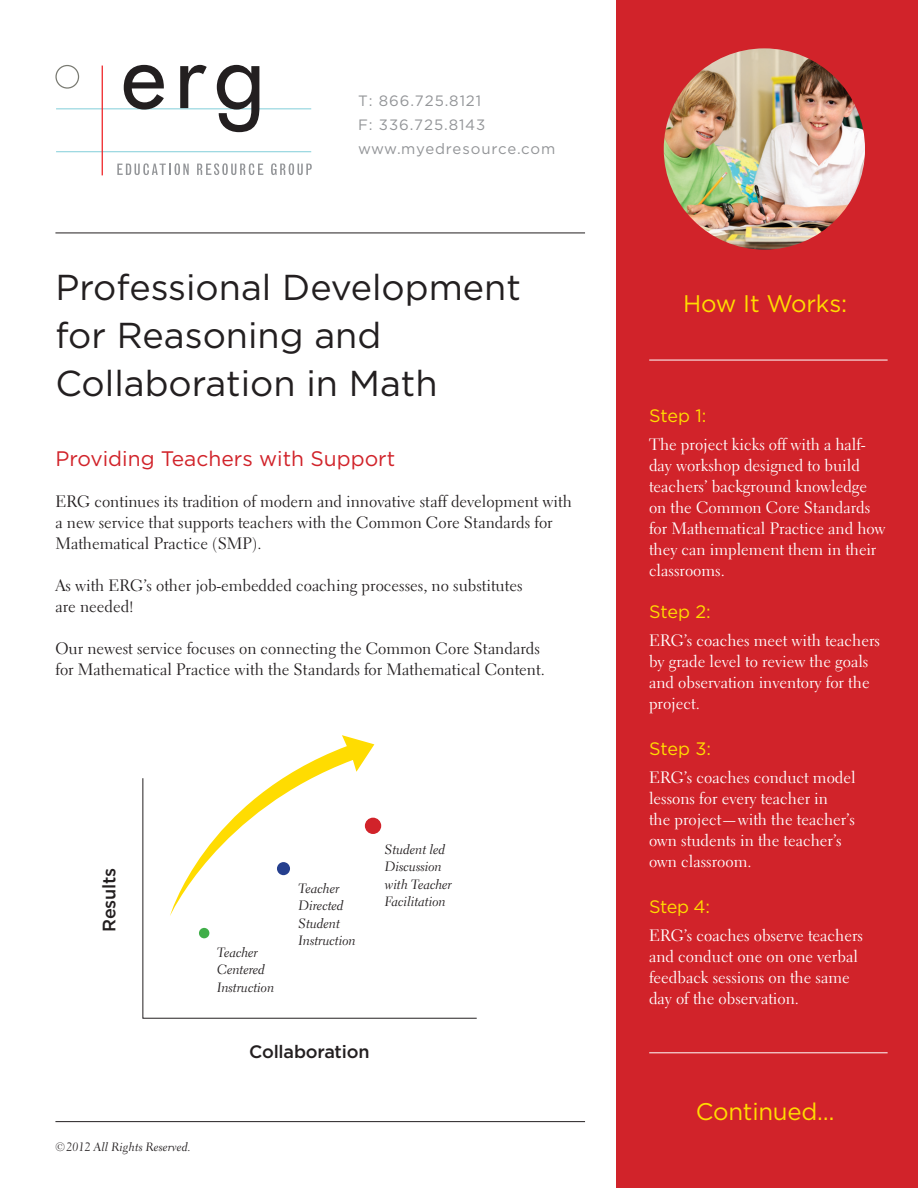
<style>
.page{position:relative;width:918px;height:1188px;background:#fff}
.page>*{position:absolute;margin:0;border:0;box-sizing:border-box;transform-origin:0 0}
.t1{font:36px/48px "Gotham";color:#231f20}
.t2{font:24px "Gotham";letter-spacing:-.01em;color:#ffdc01}
.t3{font:21px "Gotham";color:#d1232a}
.t4{font:18px "Gotham";letter-spacing:-.01em;color:#ffdc01}
.t5{font:500 18px "Gotham";letter-spacing:-.01em;color:#231f20}
.t6{font:16.5px/21px "Electra LH";color:#fff}
.t7{font:16.5px/21px "Electra LH";color:#231f20}
.t8{font:15px/24px "Gotham";letter-spacing:.06em;color:#939598}
.t9{font:13.5px/17.2px "Electra LH Cursive";letter-spacing:-.01em;color:#231f20}
.t10{font:12px "Electra LH Cursive";letter-spacing:.01em;color:#231f20}
</style>
<div class="page">
<div style="left:617px;top:0;width:301px;height:1188px;background:#d1232a"></div>
<img style="left:664px;top:48px;width:201px;height:202px;border-radius:101px">
<hr style="left:649px;top:360px;width:239px;height:1px;background:#fff">
<hr style="left:649px;top:1052px;width:239px;height:1px;background:#fff">
<hr style="left:56px;top:108px;width:255px;height:1px;background:#9bd8e1">
<svg style="left:124px;top:65px;width:40px;height:45px"></svg>
<svg style="left:180px;top:65px;width:27px;height:43px"></svg>
<svg style="left:217px;top:65px;width:42px;height:67px"></svg>
<hr style="left:56px;top:151px;width:255px;height:1px;background:#9bd8e1">
<hr style="left:102px;top:66px;width:1px;height:109px;background:#ee1f23">
<div style="left:55px;top:65px;width:24px;height:24px;border:1px solid #797a72;border-radius:50%"></div>
<svg style="left:117px;top:163px;width:72px;height:12px"></svg>
<svg style="left:197px;top:163px;width:66px;height:12px"></svg>
<svg style="left:271px;top:163px;width:41px;height:12px"></svg>
<hr style="left:55px;top:233px;width:530px;height:1px;background:#231f20">
<svg style="left:142px;top:778px;width:335px;height:241px"></svg>
<div style="left:199px;top:928px;width:10px;height:10px;background:#40ae49;border-radius:50%"></div>
<div style="left:365px;top:818px;width:16px;height:16px;background:#d1232a;border-radius:50%"></div>
<svg style="left:170px;top:735px;width:204px;height:181px"></svg>
<hr style="left:55px;top:1121px;width:530px;height:1px;background:#231f20">
<p class="t8" style="left:358px;top:88px;width:199px">T: 866.725.8121<br>F: 336.725.8143 www.myedresource.com</p>
<h1 class="t1" style="left:55px;top:262px;width:467px">Professional Development for Reasoning and<br>Collaboration in Math</h1>
<p class="t3" style="left:55px;top:447px;width:341px">Providing Teachers with Support</p>
<p class="t7" style="left:55px;top:491px;width:518px">ERG continues its tradition of modern and innovative staff development with a new service that supports teachers with the Common Core Standards for<br>Mathematical Practice (SMP).</p>
<p class="t7" style="left:55px;top:575px;width:469px">As with ERG’s other job-embedded coaching processes, no substitutes are needed!</p>
<p class="t7" style="left:55px;top:638px;width:491px">Our newest service focuses on connecting the Common Core Standards for Mathematical Practice with the Standards for Mathematical Content.</p>
<p class="t5" style="left:99px;top:932px;width:66px;rotate:-90deg">Results</p>
<p class="t9" style="left:217px;top:944px;width:59px">Teacher<br>Centered<br>Instruction</p>
<p class="t9" style="left:299px;top:880px;width:59px">Teacher<br>Directed<br>Student<br>Instruction</p>
<p class="t9" style="left:385px;top:841px;width:68px">Student led<br>Discussion with Teacher<br>Facilitation</p>
<p class="t5" style="left:249px;top:1042px;width:122px">Collaboration</p>
<p class="t10" style="left:55px;top:1140px;width:137px">©2012 All Rights Reserved.</p>
<h2 class="t2" style="left:683px;top:290px;width:165px">How It Works:</h2>
<p class="t4" style="left:649px;top:406px;width:59px">Step 1:</p>
<p class="t6" style="left:649px;top:434px;width:238px">The project kicks off with a half&shy;day workshop designed to build teachers’ background knowledge on the Common Core Standards for Mathematical Practice and how they can implement them in their classrooms.</p>
<p class="t4" style="left:649px;top:602px;width:63px">Step 2:</p>
<p class="t6" style="left:649px;top:630px;width:232px">ERG’s coaches meet with teachers by grade level to review the goals and observation inventory for the project.</p>
<p class="t4" style="left:649px;top:739px;width:64px">Step 3:</p>
<p class="t6" style="left:649px;top:767px;width:208px">ERG’s coaches conduct model lessons for every teacher in<br>the project—with the teacher’s own students in the teacher’s own classroom.</p>
<p class="t4" style="left:649px;top:897px;width:62px">Step 4:</p>
<p class="t6" style="left:649px;top:924px;width:216px">ERG’s coaches observe teachers and conduct one on one verbal feedback sessions on the same day of the observation.</p>
<h2 class="t2" style="left:696px;top:1098px;width:140px">Continued…</h2>
</div>
